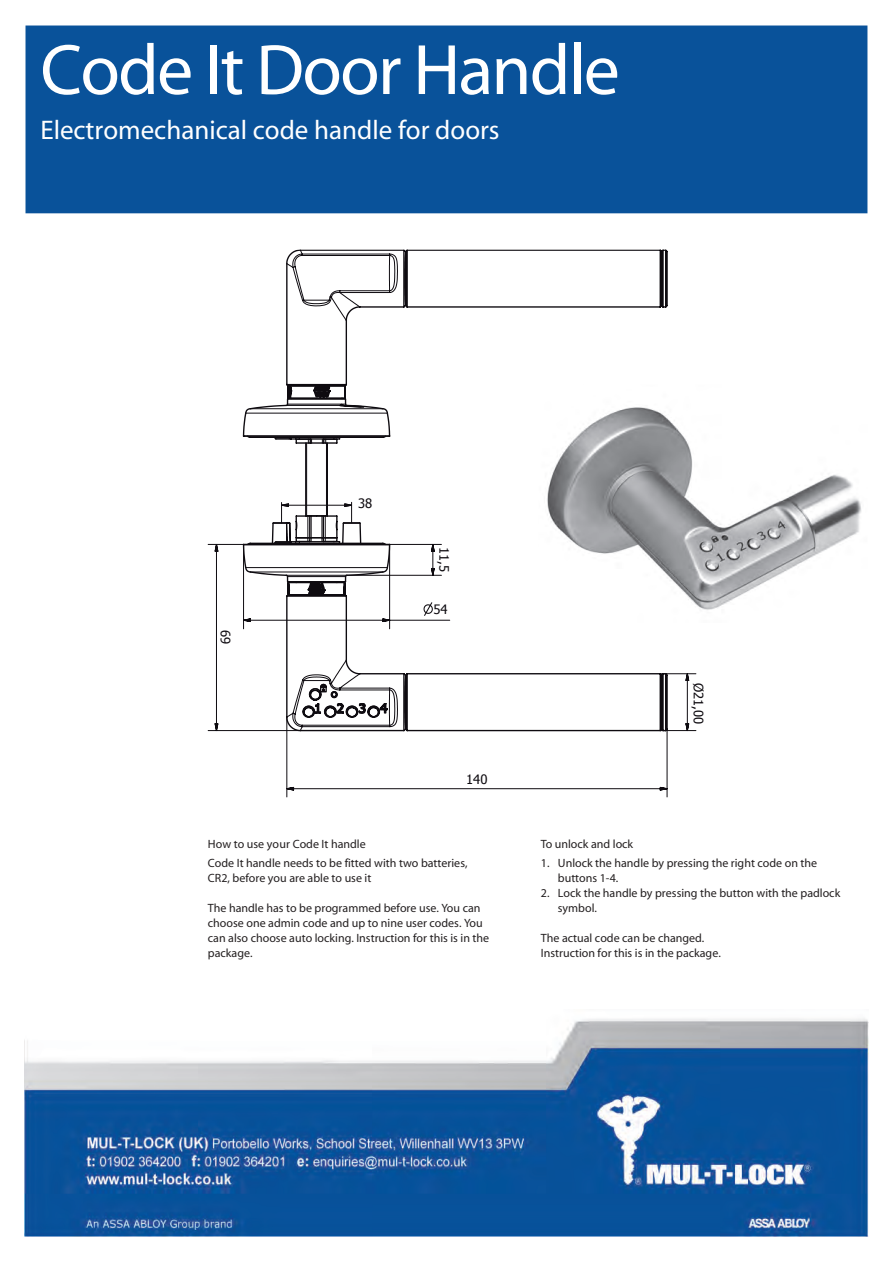
<style>
.page{position:relative;width:893px;height:1263px;background:#fff}
.page>*{position:absolute;margin:0;border:0;box-sizing:border-box;transform-origin:0 0}
.t1{font:72px "ASSA Vesta";letter-spacing:-.025em;color:#fff}
.t2{font:27px "ASSA Vesta";color:#fff}
.t3{font:13.05px "Tahoma";letter-spacing:-.005em;color:#0e0b10}
.t4{font:12px/15px "ASSA Vesta";color:#231f20}
.t5{font:700 12px "ASSA Vesta";color:#231f20}
</style>
<div class="page">
<div style="left:26px;top:26px;width:841px;height:187px;background:#09529a"></div>
<img style="left:697px;top:474px;width:165px;height:136px">
<svg style="left:208px;top:249px;width:489px;height:548px"></svg>
<img style="left:25px;top:1018px;width:844px;height:218px">
<h1 class="t1" style="left:40px;top:34px;width:581px">Code It Door Handle</h1>
<h2 class="t2" style="left:40px;top:116px;width:461px">Electromechanical code handle for doors</h2>
<p class="t3" style="left:234px;top:630px;width:16px;rotate:90deg">96</p>
<p class="t3" style="left:358px;top:495px;width:16px">38</p>
<p class="t3" style="left:452px;top:547px;width:27px;rotate:90deg">5,11</p>
<p class="t3" style="left:433px;top:600px;width:16px">54</p>
<p class="t3" style="left:466px;top:771px;width:23px">140</p>
<p class="t5" style="left:208px;top:838px;width:159px">How to use your Code It handle</p>
<p class="t4" style="left:208px;top:856px;width:261px">Code It handle needs to be fitted with two batteries,<br>CR2, before you are able to use it</p>
<p class="t4" style="left:208px;top:901px;width:283px">The handle has to be programmed before use. You can choose one admin code and up to nine user codes. You can also choose auto locking. Instruction for this is in the package.</p>
<p class="t3" style="left:707px;top:683px;width:43px;rotate:90deg">Ø 00, 12</p>
<p class="t5" style="left:541px;top:838px;width:94px">To unlock and lock</p>
<p class="t4" style="left:558px;top:856px;width:261px;text-indent:-17px">1. Unlock the handle by pressing the right code on the buttons 1-4.</p>
<p class="t4" style="left:558px;top:886px;width:284px;text-indent:-17px">2. Lock the handle by pressing the button with the padlock symbol.</p>
<p class="t4" style="left:541px;top:931px;width:181px">The actual code can be changed.<br>Instruction for this is in the package.</p>
</div>
